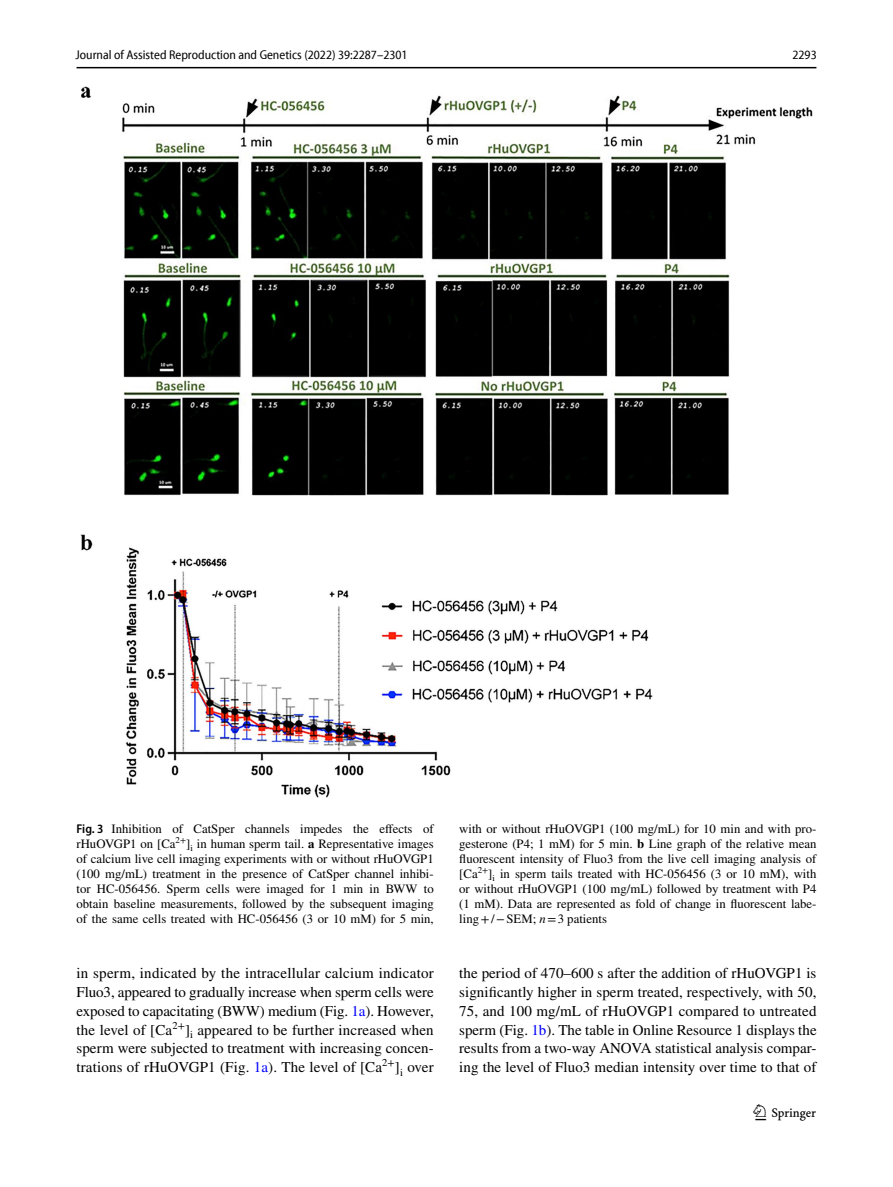
<style>
.page{position:relative;width:893px;height:1187px;background:#fff}
.page>*{position:absolute;margin:0;border:0;box-sizing:border-box;transform-origin:0 0}
.t1{font:22.5px "Springnew Regular 3";color:#000}
.t2{font:15px/18.8px "STIX";letter-spacing:.005em;color:#000;text-align:justify}
.t3{font:12.75px/15px "STIX";color:#000;text-align:justify}
.t4{font:semi-condensed 12.75px "Myriad Pro Unic";color:#000}
.s1{font-family:"Myriad Pro";font-weight:600;font-stretch:semi-condensed}
.s2{font-weight:700}
.s3{font-style:italic}
.s4{color:#00f}
</style>
<div class="page">
<hr style="left:77px;top:67px;width:739px;height:1px;background:#000">
<img style="left:81px;top:87px;width:731px;height:710px">
<p class="t4" style="left:76px;top:50px;width:334px">Journal of Assisted Reproduction and Genetics (2022) 39:2287–2301</p>
<p class="t4" style="left:792px;top:50px;width:26px">2293</p>
<p class="t3" style="left:77px;top:821px;width:359px"><span class="s1">Fig. 3</span> Inhibition of CatSper channels impedes the effects of rHuOVGP1 on [Ca<sup>2+</sup>]<sub>i</sub> in human sperm tail. <span class="s2">a</span> Representative images of calcium live cell imaging experiments with or without rHuOVGP1 (100 mg/mL) treatment in the presence of CatSper channel inhibi&shy;tor HC-056456. Sperm cells were imaged for 1 min in BWW to obtain baseline measurements, followed by the subsequent imaging of the same cells treated with HC-056456 (3 or 10 mM) for 5 min,</p>
<p class="t3" style="left:459px;top:821px;width:359px">with or without rHuOVGP1 (100 mg/mL) for 10 min and with pro&shy;gesterone (P4; 1 mM) for 5 min. <span class="s2">b</span> Line graph of the relative mean fluorescent intensity of Fluo3 from the live cell imaging analysis of [Ca<sup>2+</sup>]<sub>i</sub> in sperm tails treated with HC-056456 (3 or 10 mM), with or without rHuOVGP1 (100 mg/mL) followed by treatment with P4 (1 mM). Data are represented as fold of change in fluorescent labe&shy;ling+/−SEM; <span class="s3">n</span>=3 patients</p>
<p class="t2" style="left:77px;top:964px;width:359px">in sperm, indicated by the intracellular calcium indicator Fluo3, appeared to gradually increase when sperm cells were exposed to capacitating (BWW) medium (Fig. <span class="s4">1a</span>). However, the level of [Ca<sup>2+</sup>]<sub>i</sub> appeared to be further increased when sperm were subjected to treatment with increasing concen&shy;trations of rHuOVGP1 (Fig. <span class="s4">1a</span>). The level of [Ca<sup>2+</sup>]<sub>i</sub> over</p>
<p class="t2" style="left:459px;top:964px;width:359px">the period of 470–600 s after the addition of rHuOVGP1 is significantly higher in sperm treated, respectively, with 50, 75, and 100 mg/mL of rHuOVGP1 compared to untreated sperm (Fig. <span class="s4">1b</span>). The table in Online Resource 1 displays the results from a two-way ANOVA statistical analysis compar&shy;ing the level of Fluo3 median intensity over time to that of</p>
<h1 class="t1" style="left:755px;top:1104px;width:62px">1 3</h1>
</div>
